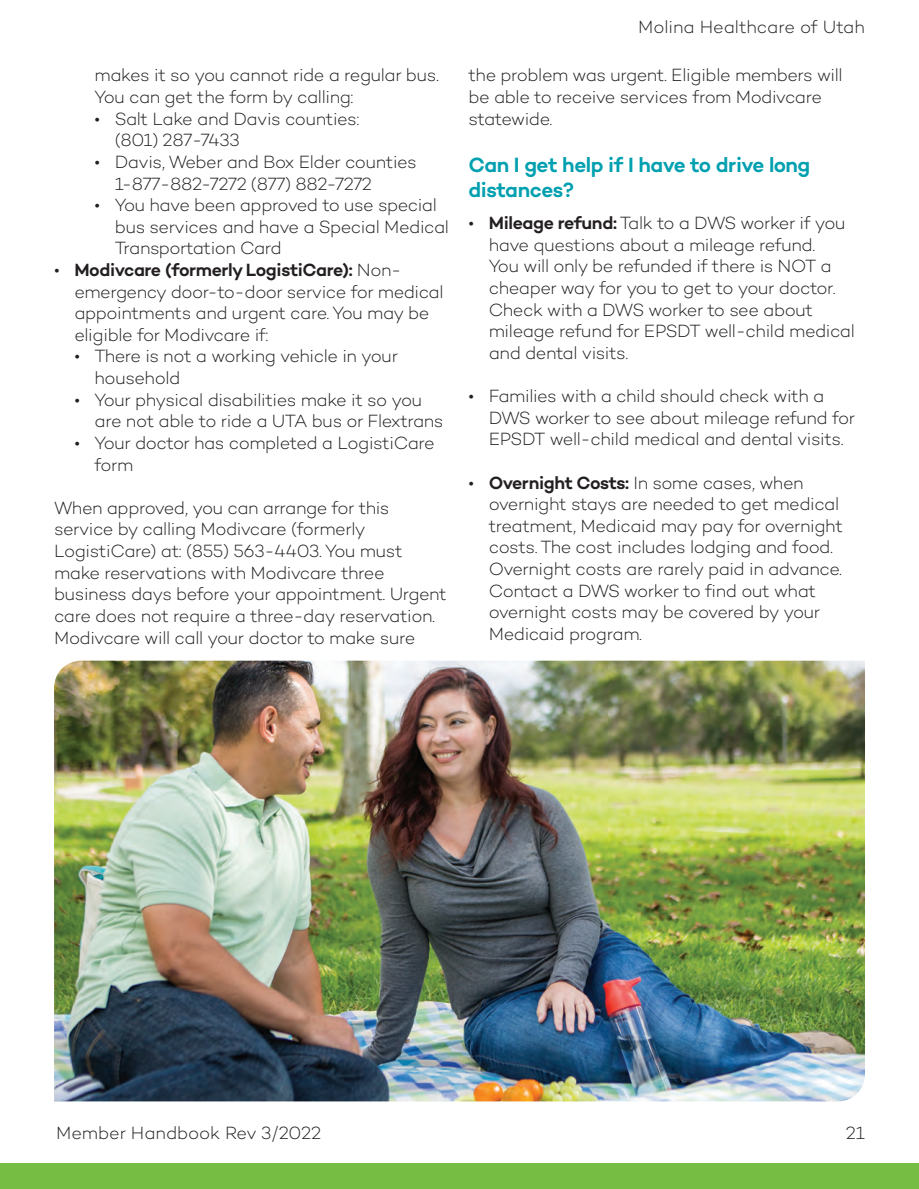
<style>
.page{position:relative;width:919px;height:1189px;background:#fff}
.page>*{position:absolute;margin:0;border:0;box-sizing:border-box;transform-origin:0 0}
.t1{font:600 21px/25.2px "Campton";letter-spacing:-.02em;color:#00a0b0}
.t2{font:300 18px/21.6px "Campton";letter-spacing:-.025em;color:#231f20}
.t3{font:300 18px "Campton";color:#231f20}
.s1{font-weight:600}
</style>
<div class="page">
<div style="left:0;top:1162px;width:918px;height:26px;background:#75bd43"></div>
<img style="left:54px;top:660px;width:810px;height:441px">
<p class="t2" style="left:95px;top:64px;width:346px">makes it so you cannot ride a regular bus.</p>
<p class="t2" style="left:95px;top:86px;width:260px">You can get the form by calling:</p>
<p class="t2" style="left:115px;top:107px;width:246px;text-indent:-20px">• Salt Lake and Davis counties: (801) 287-7433</p>
<p class="t2" style="left:115px;top:151px;width:303px;text-indent:-20px">• Davis, Weber and Box Elder counties<br>1-877-882-7272 (877) 882-7272</p>
<p class="t2" style="left:115px;top:194px;width:335px;text-indent:-20px">• You have been approved to use special bus services and have a Special Medical<br>Transportation Card</p>
<p class="t2" style="left:74px;top:259px;width:370px;text-indent:-20px">• <span class="s1">Modivcare (formerly LogistiCare):</span> Non&shy;emergency door-to-door service for medical appointments and urgent care. You may be eligible for Modivcare if:</p>
<p class="t2" style="left:95px;top:345px;width:305px;text-indent:-20px">• There is not a working vehicle in your household</p>
<p class="t2" style="left:95px;top:388px;width:350px;text-indent:-20px">• Your physical disabilities make it so you are not able to ride a UTA bus or Flextrans</p>
<p class="t2" style="left:95px;top:431px;width:341px;text-indent:-20px">• Your doctor has completed a LogistiCare form</p>
<p class="t2" style="left:54px;top:496px;width:394px">When approved, you can arrange for this service by calling Modivcare (formerly LogistiCare) at: (855) 563-4403. You must make reservations with Modivcare three business days before your appointment. Urgent care does not require a three-day reservation.<br>Modivcare will call your doctor to make sure</p>
<p class="t3" style="left:637px;top:16px;width:228px">Molina Healthcare of Utah</p>
<p class="t2" style="left:468px;top:64px;width:375px">the problem was urgent. Eligible members will be able to receive services from Modivcare statewide.</p>
<h3 class="t1" style="left:468px;top:151px;width:343px">Can I get help if I have to drive long distances?</h3>
<p class="t2" style="left:488px;top:212px;width:367px;text-indent:-20px">• <span class="s1">Mileage refund:</span> Talk to a DWS worker if you have questions about a mileage refund.<br>You will only be refunded if there is NOT a cheaper way for you to get to your doctor.<br>Check with a DWS worker to see about mileage refund for EPSDT well-child medical and dental visits.</p>
<p class="t2" style="left:488px;top:385px;width:367px;text-indent:-20px">• Families with a child should check with a<br>DWS worker to see about mileage refund for<br>EPSDT well-child medical and dental visits.</p>
<p class="t2" style="left:488px;top:471px;width:355px;text-indent:-20px">• <span class="s1">Overnight Costs:</span> In some cases, when overnight stays are needed to get medical treatment, Medicaid may pay for overnight costs. The cost includes lodging and food.<br>Overnight costs are rarely paid in advance.<br>Contact a DWS worker to find out what overnight costs may be covered by your Medicaid program.</p>
<p class="t2" style="left:56px;top:1121px;width:266px">Member Handbook Rev 3/2022</p>
<p class="t2" style="left:845px;top:1121px;width:21px">21</p>
</div>
